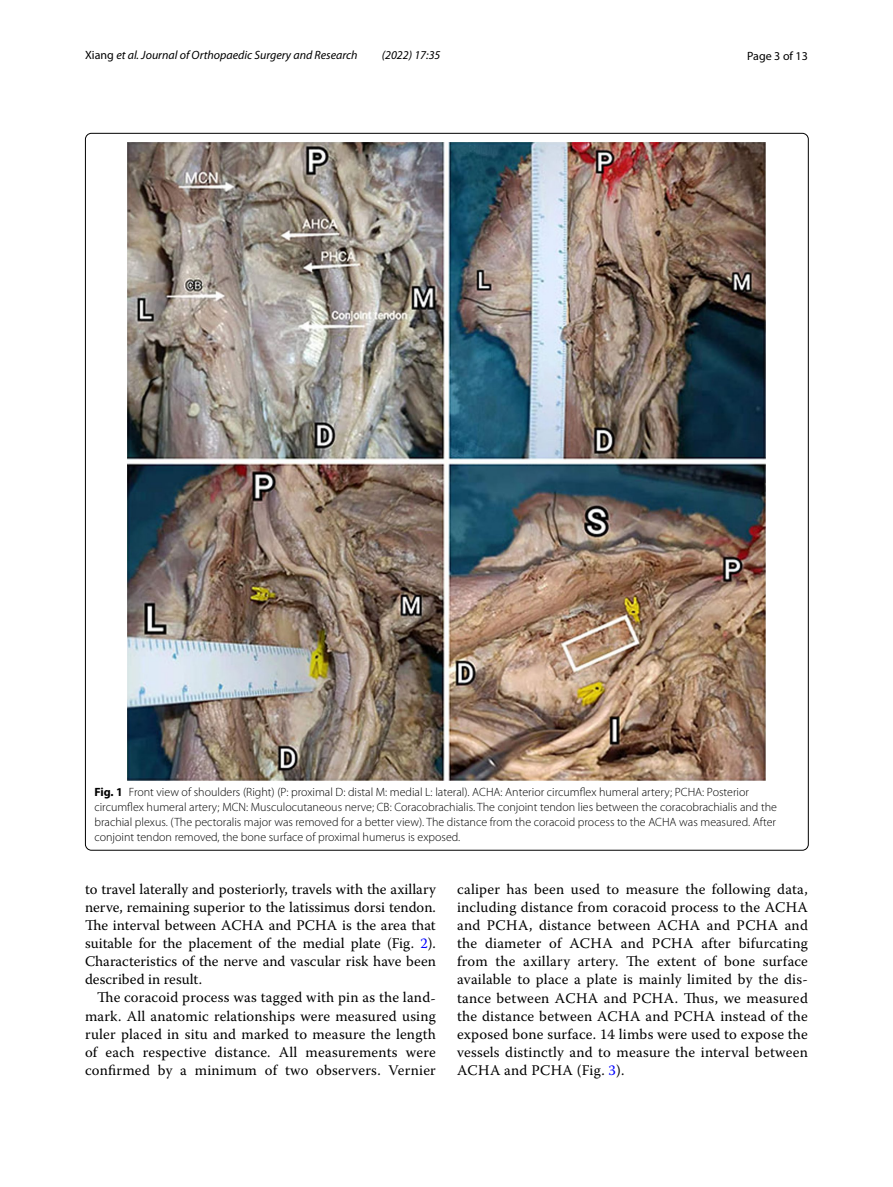
<style>
.page{position:relative;width:893px;height:1187px;background:#fff}
.page>*{position:absolute;margin:0;border:0;box-sizing:border-box;transform-origin:0 0}
.t1{font:14.7px/18px "Warnock Pro";letter-spacing:.015em;color:#000;text-align:justify}
.t2{font:300 12px/15px "Myriad Pro";color:#000}
.t3{font:italic 12px "Myriad Pro";color:#000}
.t4{font:12px "Myriad Pro";color:#000}
.s1{font-style:normal}
.s2{font-weight:700}
.s3{color:#00f}
</style>
<div class="page">
<img style="left:128px;top:142px;width:638px;height:638px">
<p class="t3" style="left:85px;top:48px;width:274px"><span class="s1">Xiang</span> et al. Journal of Orthopaedic Surgery and Research</p>
<p class="t3" style="left:382px;top:48px;width:60px">(2022) 17:35</p>
<p class="t4" style="left:747px;top:48px;width:62px">Page 3 of 13</p>
<p class="t2" style="left:94px;top:784px;width:684px"><span class="s2">Fig. 1</span> Front view of shoulders (Right) (P: proximal D: distal M: medial L: lateral). ACHA: Anterior circumflex humeral artery; PCHA: Posterior circumflex humeral artery; MCN: Musculocutaneous nerve; CB: Coracobrachialis. The conjoint tendon lies between the coracobrachialis and the brachial plexus. (The pectoralis major was removed for a better view). The distance from the coracoid process to the ACHA was measured. After conjoint tendon removed, the bone surface of proximal humerus is exposed.</p>
<p class="t1" style="left:85px;top:880px;width:352px">to travel laterally and posteriorly, travels with the axillary nerve, remaining superior to the latissimus dorsi tendon.<br>The interval between ACHA and PCHA is the area that suitable for the placement of the medial plate (Fig. <span class="s3">2</span>).<br>Characteristics of the nerve and vascular risk have been described in result.</p>
<p class="t1" style="left:85px;top:988px;width:352px;text-indent:12px">The coracoid process was tagged with pin as the land&shy;mark. All anatomic relationships were measured using ruler placed in situ and marked to measure the length of each respective distance. All measurements were confirmed by a minimum of two observers. Vernier</p>
<p class="t1" style="left:457px;top:880px;width:352px">caliper has been used to measure the following data, including distance from coracoid process to the ACHA and PCHA, distance between ACHA and PCHA and the diameter of ACHA and PCHA after bifurcating from the axillary artery. The extent of bone surface available to place a plate is mainly limited by the dis&shy;tance between ACHA and PCHA. Thus, we measured the distance between ACHA and PCHA instead of the exposed bone surface. 14 limbs were used to expose the vessels distinctly and to measure the interval between ACHA and PCHA (Fig. <span class="s3">3</span>).</p>
</div>
